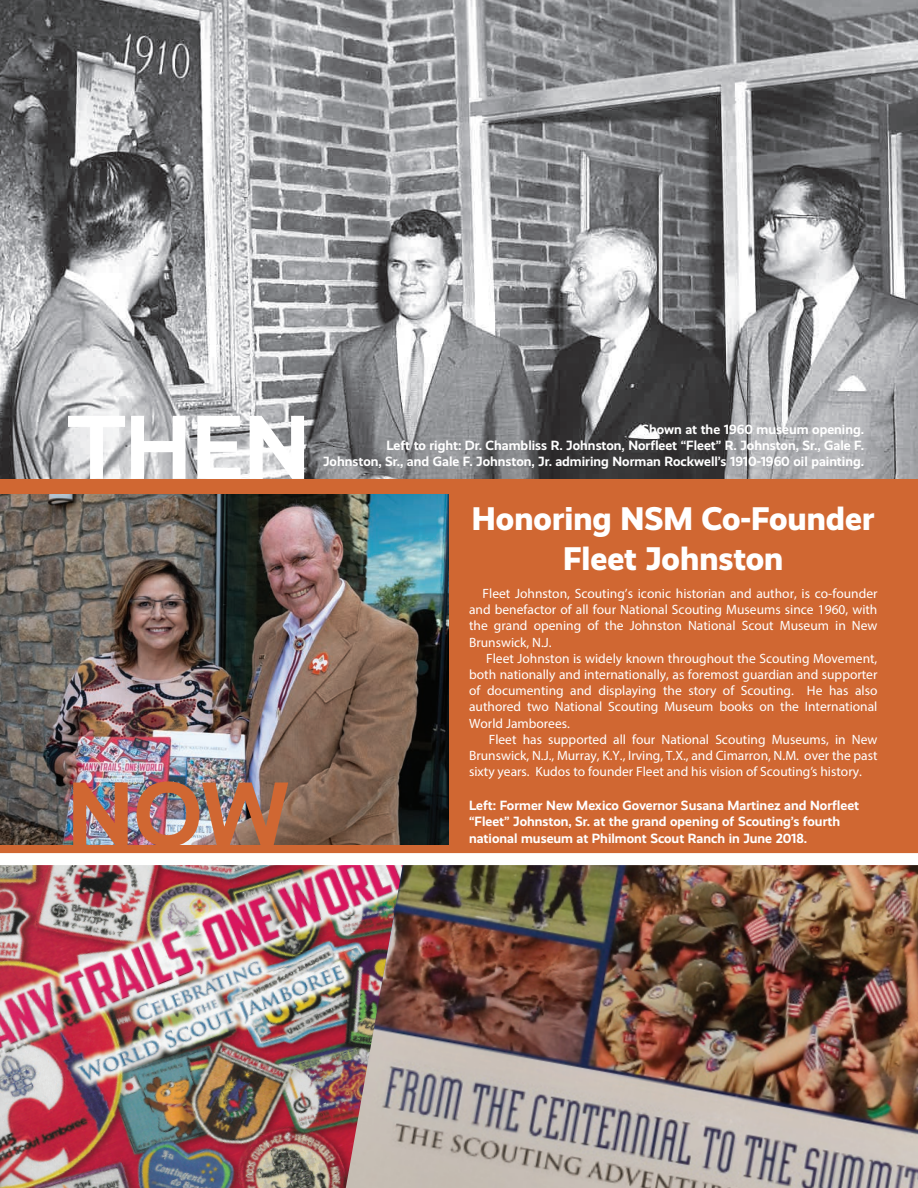
<style>
.page{position:relative;width:918px;height:1188px;background:#fff}
.page>*{position:absolute;margin:0;border:0;box-sizing:border-box;transform-origin:0 0}
.t1{font:700 91.5px "Realist";color:#fff}
.t2{font:700 91.5px "Realist";color:#d06732}
.t3{font:800 33px/39.6px "Realist";color:#fff;text-align:center}
.t4{font:13.5px/16.2px "Myriad Pro";color:#fff;text-align:justify}
.t5{font:700 13.5px/16.2px "Realist";color:#fff;text-align:right}
</style>
<div class="page">
<img style="left:0;top:865px;width:346px;height:323px">
<img style="left:346px;top:865px;width:572px;height:323px">
<div style="left:0;top:10px;width:918px;height:846px;background:#d06732"></div>
<img style="left:0;top:0;width:918px;height:479px">
<img style="left:32px;top:0;width:832px;height:479px">
<img style="left:0;top:495px;width:449px;height:349px">
<div style="left:0;top:853px;width:918px;height:12px;background:#fff"></div>
<h1 class="t1" style="left:67px;top:394px;width:244px">THEN</h1>
<h1 class="t2" style="left:67px;top:761px;width:224px">NOW</h1>
<p class="t5" style="left:323px;top:421px;width:543px">Shown at the 1960 museum opening.<br>Left to right: Dr. Chambliss R. Johnston, Norfleet “Fleet” R. Johnston, Sr., Gale F.<br>Johnston, Sr., and Gale F. Johnston, Jr. admiring Norman Rockwell’s 1910-1960 oil painting.</p>
<h2 class="t3" style="left:472px;top:499px;width:404px">Honoring NSM Co-Founder<br>Fleet Johnston</h2>
<p class="t4" style="left:469px;top:585px;width:410px;text-indent:14px">Fleet Johnston, Scouting’s iconic historian and author, is co-founder and benefactor of all four National Scouting Museums since 1960, with the grand opening of the Johnston National Scout Museum in New Brunswick, N.J.</p>
<p class="t4" style="left:469px;top:650px;width:410px;text-indent:17px">Fleet Johnston is widely known throughout the Scouting Movement, both nationally and internationally, as foremost guardian and supporter of documenting and displaying the story of Scouting. He has also authored two National Scouting Museum books on the International World Jamborees.</p>
<p class="t4" style="left:469px;top:731px;width:410px;text-indent:20px">Fleet has supported all four National Scouting Museums, in New Brunswick, N.J., Murray, K.Y., Irving, T.X., and Cimarron, N.M. over the past sixty years. Kudos to founder Fleet and his vision of Scouting’s history.</p>
<p class="t5" style="left:469px;top:798px;width:391px;text-align:left">Left: Former New Mexico Governor Susana Martinez and Norfleet “Fleet” Johnston, Sr. at the grand opening of Scouting’s fourth national museum at Philmont Scout Ranch in June 2018.</p>
</div>
